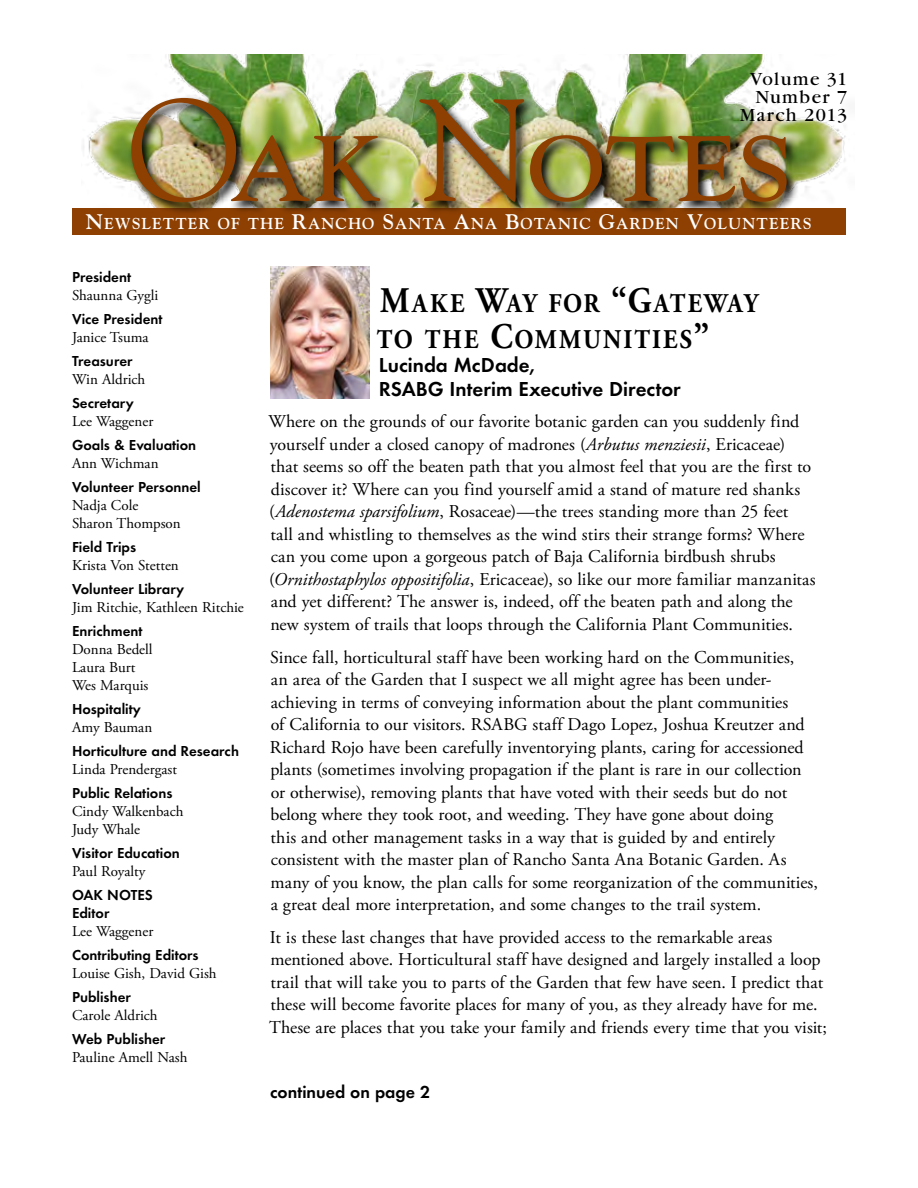
<style>
.page{position:relative;width:918px;height:1188px;background:#fff}
.page>*{position:absolute;margin:0;border:0;box-sizing:border-box;transform-origin:0 0}
.t1{font:144px "Goudy SC";letter-spacing:-.015em;color:#8e4003}
.t2{font:700 27px/36px "Adobe Garamond Pro";letter-spacing:.085em;color:#000;scale:.9 1}
.t3{font:600 21px/24px "Futura T";color:#000}
.t4{font:18px/22.5px "Adobe Garamond Pro";color:#000}
.t5{font:18px/18px "Garamond ITC";letter-spacing:.08em;color:#000;text-align:right}
.t6{font:600 18px "Futura T";color:#000}
.t7{font:700 15.75px "Goudy";letter-spacing:.065em;color:#fff}
.t8{font:15px/18px "Adobe Garamond Pro";color:#000}
.t9{font:600 15px/18px "Futura T";color:#000}
.s1{font-size:21px}
.s2{font-size:36px}
.s3{font-style:italic}
</style>
<div class="page">
<img style="left:270px;top:266px;width:100px;height:133px">
<img style="left:81px;top:54px;width:765px;height:155px">
<div style="left:72px;top:209px;width:774px;height:26px;background:#8e4003"></div>
<img style="left:128px;top:95px;width:671px;height:118px">
<p class="t5" style="left:740px;top:71px;width:109px">Volume 31<br>Number 7<br>March 2013</p>
<h1 class="t1" style="left:128px;top:66px;width:666px">Oak Notes</h1>
<p class="t7" style="left:218px;top:215px;width:595px">OF THE <span class="s1">R</span>ANCHO <span class="s1">S</span>ANTA <span class="s1">A</span>NA <span class="s1">B</span>OTANIC <span class="s1">G</span>ARDEN <span class="s1">V</span>OLUNTEERS</p>
<p class="t7" style="left:86px;top:215px;width:126px"><span class="s1">N</span>EWSLETTER</p>
<p class="t9" style="left:72px;top:267px;width:61px">President</p>
<p class="t8" style="left:72px;top:286px;width:88px">Shaunna Gygli</p>
<p class="t9" style="left:72px;top:309px;width:92px">Vice President</p>
<p class="t8" style="left:72px;top:328px;width:78px">Janice Tsuma</p>
<p class="t9" style="left:72px;top:351px;width:62px">Treasurer</p>
<p class="t8" style="left:72px;top:370px;width:75px">Win Aldrich</p>
<p class="t9" style="left:72px;top:393px;width:63px">Secretary</p>
<p class="t8" style="left:72px;top:412px;width:83px">Lee Waggener</p>
<p class="t9" style="left:72px;top:435px;width:126px">Goals &amp; Evaluation</p>
<p class="t8" style="left:72px;top:454px;width:88px">Ann Wichman</p>
<p class="t9" style="left:72px;top:477px;width:130px">Volunteer Personnel</p>
<p class="t8" style="left:72px;top:496px;width:110px">Nadja Cole<br>Sharon Thompson</p>
<p class="t9" style="left:72px;top:537px;width:66px">Field Trips</p>
<p class="t8" style="left:72px;top:556px;width:108px">Krista Von Stetten</p>
<p class="t9" style="left:72px;top:579px;width:114px">Volunteer Library</p>
<p class="t8" style="left:72px;top:598px;width:173px">Jim Ritchie, Kathleen Ritchie</p>
<p class="t9" style="left:72px;top:621px;width:72px">Enrichment</p>
<p class="t8" style="left:72px;top:640px;width:82px">Donna Bedell<br>Laura Burt<br>Wes Marquis</p>
<p class="t9" style="left:72px;top:699px;width:70px">Hospitality</p>
<p class="t8" style="left:72px;top:718px;width:82px">Amy Bauman</p>
<p class="t9" style="left:72px;top:741px;width:169px">Horticulture and Research</p>
<p class="t8" style="left:72px;top:760px;width:107px">Linda Prendergast</p>
<p class="t9" style="left:72px;top:783px;width:102px">Public Relations</p>
<p class="t8" style="left:72px;top:802px;width:113px">Cindy Walkenbach<br>Judy Whale</p>
<p class="t9" style="left:72px;top:843px;width:109px">Visitor Education</p>
<p class="t8" style="left:72px;top:862px;width:75px">Paul Royalty</p>
<p class="t9" style="left:72px;top:885px;width:57px">Oak Notes<br>Editor</p>
<p class="t8" style="left:72px;top:922px;width:83px">Lee Waggener</p>
<p class="t9" style="left:72px;top:945px;width:128px">Contributing Editors</p>
<p class="t8" style="left:72px;top:964px;width:146px">Louise Gish, David Gish</p>
<p class="t9" style="left:72px;top:987px;width:60px">Publisher</p>
<p class="t8" style="left:72px;top:1006px;width:87px">Carole Aldrich</p>
<p class="t9" style="left:72px;top:1029px;width:95px">Web Publisher</p>
<p class="t8" style="left:72px;top:1048px;width:117px">Pauline Amell Nash</p>
<h2 class="t2" style="left:377px;top:285px;width:425px"><span class="s2">M</span>AKE <span class="s2">W</span>AY FOR <span class="s2">“G</span>ATEWAY<br>TO THE <span class="s2">C</span>OMMUNITIES<span class="s2">”</span></h2>
<p class="t3" style="left:379px;top:352px;width:303px">Lucinda McDade,<br>RSABG Interim Executive Director</p>
<p class="t4" style="left:268px;top:411px;width:549px">Where on the grounds of our favorite botanic garden can you suddenly find yourself under a closed canopy of madrones (<span class="s3">Arbutus menziesii</span>, Ericaceae) that seems so off the beaten path that you almost feel that you are the first to discover it? Where can you find yourself amid a stand of mature red shanks (<span class="s3">Adenostema sparsifolium</span>, Rosaceae)—the trees standing more than 25 feet<br>tall and whistling to themselves as the wind stirs their strange forms? Where can you come upon a gorgeous patch of Baja California birdbush shrubs (<span class="s3">Ornithostaphylos oppositifolia</span>, Ericaceae), so like our more familiar manzanitas and yet different? The answer is, indeed, off the beaten path and along the new system of trails that loops through the California Plant Communities.</p>
<p class="t4" style="left:270px;top:646px;width:550px">Since fall, horticultural staff have been working hard on the Communities,<br>an area of the Garden that I suspect we all might agree has been under&shy;achieving in terms of conveying information about the plant communities<br>of California to our visitors. RSABG staff Dago Lopez, Joshua Kreutzer and Richard Rojo have been carefully inventorying plants, caring for accessioned plants (sometimes involving propagation if the plant is rare in our collection or otherwise), removing plants that have voted with their seeds but do not belong where they took root, and weeding. They have gone about doing<br>this and other management tasks in a way that is guided by and entirely consistent with the master plan of Rancho Santa Ana Botanic Garden. As many of you know, the plan calls for some reorganization of the communities, a great deal more interpretation, and some changes to the trail system.</p>
<p class="t4" style="left:269px;top:927px;width:559px">It is these last changes that have provided access to the remarkable areas mentioned above. Horticultural staff have designed and largely installed a loop trail that will take you to parts of the Garden that few have seen. I predict that these will become favorite places for many of you, as they already have for me.<br>These are places that you take your family and friends every time that you visit;</p>
<p class="t6" style="left:270px;top:1082px;width:162px">continued on page 2</p>
</div>
